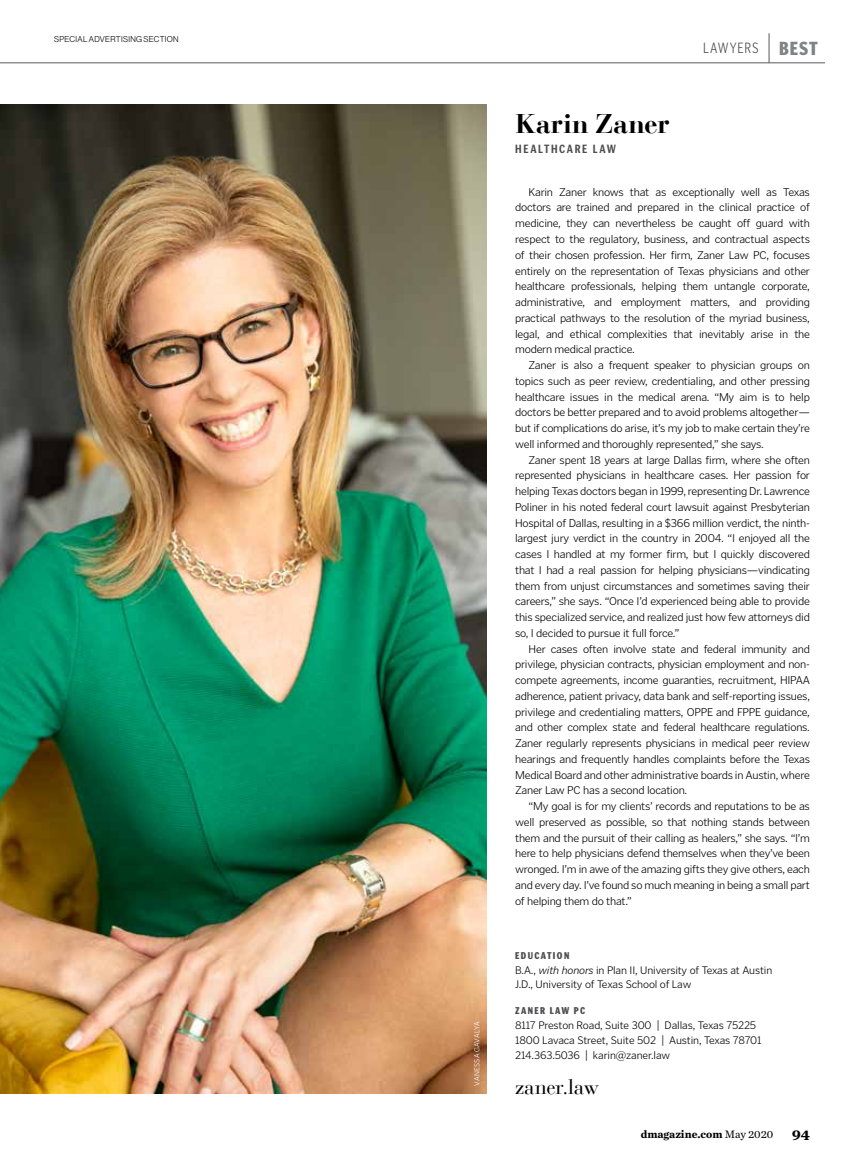
<style>
.page{position:relative;width:864px;height:1161px;background:#fff}
.page>*{position:absolute;margin:0;border:0;box-sizing:border-box;transform-origin:0 0}
.t1{font:700 27px "Bauer Bodoni";letter-spacing:-.005em;color:#000}
.t2{font:21px "Bauer Bodoni";letter-spacing:-.01em;color:#000}
.t3{font:300 15.3px "Poynter Gothic Text Cond";letter-spacing:.06em;color:#4d4d4f}
.t4{font:700 12px "Poynter Gothic Text Cond";letter-spacing:.135em;color:#4d4d4f}
.t5{font:300 11.7px/15.8px "Poynter Gothic Text";letter-spacing:-.02em;color:#000;text-align:justify}
.t6{font:300 11.25px/15px "Poynter Gothic Text";letter-spacing:-.01em;color:#000}
.t7{font:700 11.25px "Chronicle Text G1";color:#000}
.t8{font:900 9.75px "Poynter Gothic Text Cond";letter-spacing:.145em;color:#4d4d4f}
.t9{font:8.25px "N Haas Grotesk DS Std 45 Lt";letter-spacing:.04em;color:#000}
.t10{font:300 7.5px "Poynter Gothic Text";letter-spacing:.015em;color:#fff}
.s1{font-weight:900;font-size:18.75px;color:#808285}
.s2{font-style:italic}
.s3{font-weight:400}
.s4{font-size:15px}
</style>
<div class="page">
<img style="left:0;top:104px;width:486px;height:989px">
<hr style="left:0;top:63px;width:825px;height:1px;background:#58595b">
<hr style="left:769px;top:33px;width:1px;height:30px;background:#58595b">
<p class="t9" style="left:54px;top:34px;width:126px">SPECIAL ADVERTISING SECTION</p>
<p class="t10" style="left:473px;top:1086px;width:66px;rotate:-90deg">VANESSA GAVALYA</p>
<h1 class="t1" style="left:515px;top:112px;width:156px">Karin Zaner</h1>
<p class="t4" style="left:515px;top:142px;width:102px">HEALTHCARE LAW</p>
<h3 class="t3" style="left:703px;top:40px;width:116px">LAWYERS <span class="s1">BEST</span></h3>
<p class="t5" style="left:515px;top:184px;width:296px;text-indent:13px">Karin Zaner knows that as exceptionally well as Texas doctors are trained and prepared in the clinical practice of medicine, they can nevertheless be caught off guard with respect to the regulatory, business, and contractual aspects of their chosen profession. Her firm, Zaner Law PC, focuses entirely on the representation of Texas physicians and other healthcare professionals, helping them untangle corporate, administrative, and employment matters, and providing practical pathways to the resolution of the myriad business, legal, and ethical complexities that inevitably arise in the modern medical practice.</p>
<p class="t5" style="left:515px;top:357px;width:296px;text-indent:13px">Zaner is also a frequent speaker to physician groups on topics such as peer review, credentialing, and other pressing healthcare issues in the medical arena. “My aim is to help doctors be better prepared and to avoid problems altogether— but if complications do arise, it’s my job to make certain they’re well informed and thoroughly represented,” she says.</p>
<p class="t5" style="left:515px;top:452px;width:296px;text-indent:13px">Zaner spent 18 years at large Dallas firm, where she often represented physicians in healthcare cases. Her passion for helping Texas doctors began in 1999, representing Dr. Lawrence Poliner in his noted federal court lawsuit against Presbyterian Hospital of Dallas, resulting in a $366 million verdict, the ninth&shy;largest jury verdict in the country in 2004. “I enjoyed all the cases I handled at my former firm, but I quickly discovered that I had a real passion for helping physicians—vindicating them from unjust circumstances and sometimes saving their careers,” she says. “Once I’d experienced being able to provide this specialized service, and realized just how few attorneys did so, I decided to pursue it full force.”</p>
<p class="t5" style="left:515px;top:641px;width:296px;text-indent:13px">Her cases often involve state and federal immunity and privilege, physician contracts, physician employment and non&shy;compete agreements, income guaranties, recruitment, HIPAA adherence, patient privacy, data bank and self-reporting issues, privilege and credentialing matters, OPPE and FPPE guidance, and other complex state and federal healthcare regulations.<br>Zaner regularly represents physicians in medical peer review hearings and frequently handles complaints before the Texas Medical Board and other administrative boards in Austin, where Zaner Law PC has a second location.</p>
<p class="t5" style="left:515px;top:798px;width:296px;text-indent:13px">“My goal is for my clients’ records and reputations to be as well preserved as possible, so that nothing stands between them and the pursuit of their calling as healers,” she says. “I’m here to help physicians defend themselves when they’ve been wronged. I’m in awe of the amazing gifts they give others, each and every day. I’ve found so much meaning in being a small part of helping them do that.”</p>
<p class="t8" style="left:515px;top:950px;width:56px">EDUCATION</p>
<p class="t6" style="left:515px;top:962px;width:259px">B.A., <span class="s2">with honors</span> in Plan II, University of Texas at Austin<br>J.D., University of Texas School of Law</p>
<p class="t8" style="left:515px;top:1005px;width:72px">ZANER LAW PC</p>
<p class="t6" style="left:515px;top:1018px;width:248px">8117 Preston Road, Suite 300 | Dallas, Texas 75225<br>1800 Lavaca Street, Suite 502 | Austin, Texas 78701<br>214.363.5036 | karin@zaner.law</p>
<h2 class="t2" style="left:515px;top:1077px;width:85px">zaner.law</h2>
<p class="t7" style="left:641px;top:1126px;width:171px">dmagazine.com <span class="s3">May 2020</span> <span class="s4">94</span></p>
</div>
